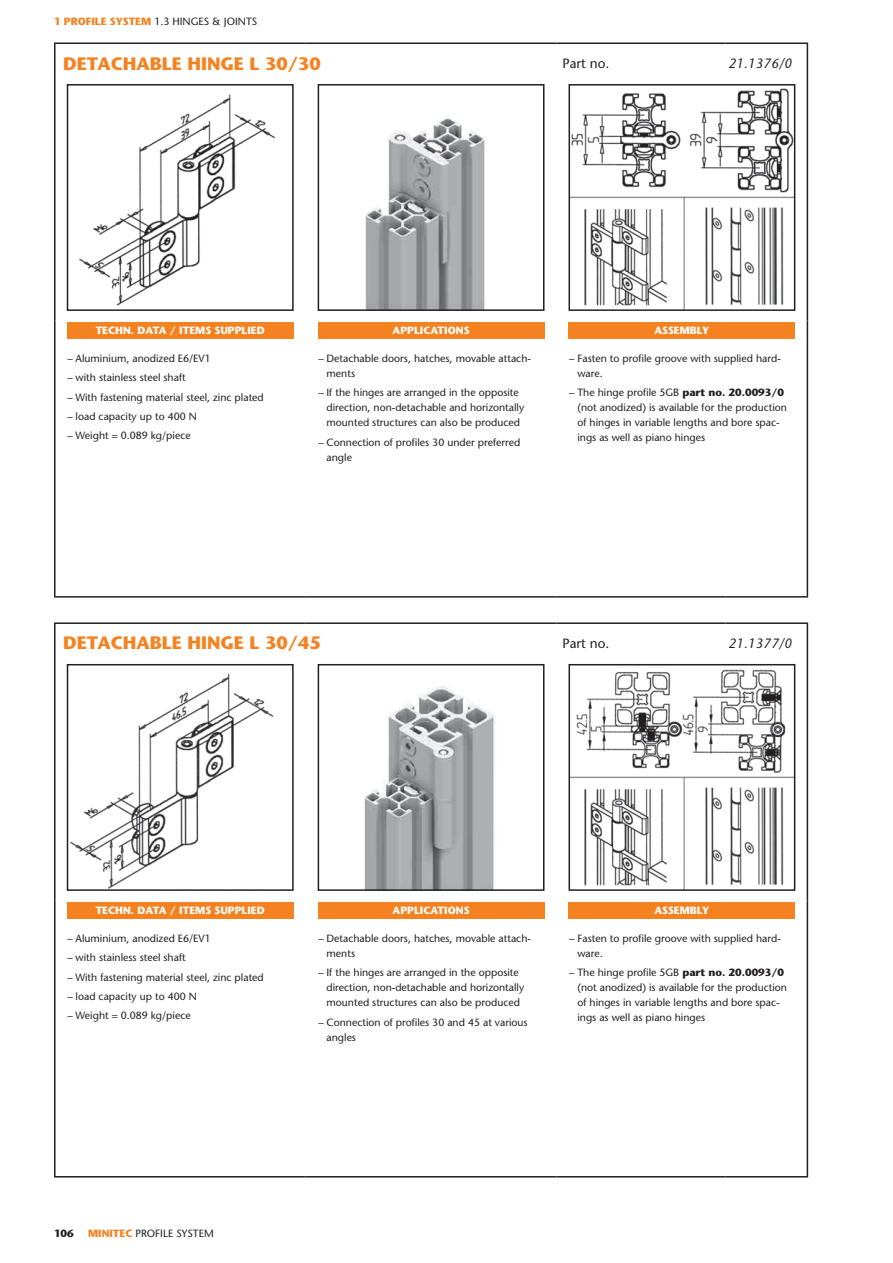
<style>
.page{position:relative;width:893px;height:1263px;background:#fff}
.page>*{position:absolute;margin:0;border:0;box-sizing:border-box;transform-origin:0 0}
.t1{font:700 18px "Stone Sans";color:#f58220}
.t2{font:italic 13.5px "Stone Sans";color:#231f20}
.t3{font:13.5px "Stone Sans";color:#231f20}
.t4{font:10.5px/15px "Stone Sans";color:#231f20}
.t5{font:700 10.5px "Stone Sans";color:#fff}
.t6{font:700 10.5px "Stone Sans";color:#231f20}
.s1{font-weight:700;color:#f58220}
.s2{font-weight:700}
</style>
<div class="page">
<hr style="left:54px;top:43px;width:252px;height:1px;background:#231f20">
<hr style="left:54px;top:44px;width:2px;height:34px;background:#231f20">
<hr style="left:306px;top:43px;width:250px;height:1px;background:#231f20">
<hr style="left:54px;top:78px;width:2px;height:242px;background:#231f20">
<hr style="left:807px;top:78px;width:1px;height:242px;background:#231f20">
<hr style="left:54px;top:320px;width:2px;height:276px;background:#231f20">
<hr style="left:807px;top:320px;width:1px;height:276px;background:#231f20">
<hr style="left:54px;top:596px;width:252px;height:2px;background:#231f20">
<hr style="left:306px;top:596px;width:250px;height:2px;background:#231f20">
<hr style="left:556px;top:596px;width:170px;height:2px;background:#231f20">
<hr style="left:726px;top:596px;width:82px;height:2px;background:#231f20">
<hr style="left:556px;top:43px;width:170px;height:1px;background:#231f20">
<hr style="left:726px;top:43px;width:82px;height:1px;background:#231f20">
<hr style="left:807px;top:44px;width:1px;height:34px;background:#231f20">
<img style="left:79px;top:94px;width:196px;height:212px">
<div style="left:67px;top:84px;width:227px;height:227px;border:2px solid #231f20"></div>
<img style="left:364px;top:118px;width:122px;height:190px">
<div style="left:318px;top:84px;width:226px;height:227px;border:2px solid #231f20"></div>
<img style="left:571px;top:88px;width:221px;height:220px">
<div style="left:568px;top:84px;width:227px;height:227px;border:2px solid #231f20"></div>
<div style="left:67px;top:322px;width:226px;height:17px;background:#f58220"></div>
<div style="left:318px;top:322px;width:226px;height:17px;background:#f58220"></div>
<div style="left:569px;top:322px;width:226px;height:17px;background:#f58220"></div>
<hr style="left:54px;top:622px;width:252px;height:2px;background:#231f20">
<hr style="left:54px;top:624px;width:2px;height:34px;background:#231f20">
<hr style="left:306px;top:622px;width:250px;height:2px;background:#231f20">
<hr style="left:54px;top:658px;width:2px;height:242px;background:#231f20">
<hr style="left:807px;top:658px;width:1px;height:242px;background:#231f20">
<hr style="left:54px;top:900px;width:2px;height:276px;background:#231f20">
<hr style="left:807px;top:900px;width:1px;height:276px;background:#231f20">
<hr style="left:54px;top:1176px;width:252px;height:1px;background:#231f20">
<hr style="left:306px;top:1176px;width:250px;height:1px;background:#231f20">
<hr style="left:556px;top:1176px;width:170px;height:1px;background:#231f20">
<hr style="left:726px;top:1176px;width:82px;height:1px;background:#231f20">
<hr style="left:556px;top:622px;width:170px;height:2px;background:#231f20">
<hr style="left:726px;top:622px;width:82px;height:2px;background:#231f20">
<hr style="left:807px;top:624px;width:1px;height:34px;background:#231f20">
<img style="left:70px;top:673px;width:204px;height:215px">
<div style="left:67px;top:664px;width:227px;height:227px;border:2px solid #231f20"></div>
<img style="left:364px;top:686px;width:131px;height:202px">
<div style="left:318px;top:664px;width:226px;height:227px;border:2px solid #231f20"></div>
<img style="left:571px;top:669px;width:221px;height:219px">
<div style="left:568px;top:664px;width:227px;height:227px;border:2px solid #231f20"></div>
<div style="left:67px;top:902px;width:226px;height:16px;background:#f58220"></div>
<div style="left:318px;top:902px;width:226px;height:16px;background:#f58220"></div>
<div style="left:569px;top:902px;width:226px;height:16px;background:#f58220"></div>
<p class="t4" style="left:54px;top:14px;width:205px"><span class="s1">1 PROFILE SYSTEM</span> 1.3 HINGES &amp; JOINTS</p>
<h1 class="t1" style="left:63px;top:52px;width:259px">DETACHABLE HINGE L 30/30</h1>
<p class="t3" style="left:562px;top:56px;width:48px">Part no.</p>
<p class="t2" style="left:728px;top:56px;width:65px">21.1376/0</p>
<p class="t5" style="left:96px;top:324px;width:170px">TECHN. DATA / ITEMS SUPPLIED</p>
<p class="t4" style="left:67px;top:349px;width:198px;line-height:19.2px">− Aluminium, anodized E6/EV1<br>− with stainless steel shaft<br>− With fastening material steel, zinc plated − load capacity up to 400 N<br>− Weight = 0.089 kg/piece</p>
<p class="t5" style="left:393px;top:324px;width:78px">APPLICATIONS</p>
<p class="t4" style="left:326px;top:351px;width:206px;text-indent:-9px">− Detachable doors, hatches, movable attach&shy;ments</p>
<p class="t4" style="left:326px;top:385px;width:199px;text-indent:-9px">− If the hinges are arranged in the opposite direction, non-detachable and horizontally mounted structures can also be produced</p>
<p class="t4" style="left:326px;top:434px;width:195px;text-indent:-9px">− Connection of profiles 30 under preferred angle</p>
<p class="t5" style="left:654px;top:324px;width:57px">ASSEMBLY</p>
<p class="t4" style="left:577px;top:351px;width:205px;text-indent:-9px">− Fasten to profile groove with supplied hard&shy;ware.</p>
<p class="t4" style="left:577px;top:385px;width:211px;text-indent:-9px">− The hinge profile 5GB <span class="s2">part no. 20.0093/0 </span>(not anodized) is available for the production of hinges in variable lengths and bore spac&shy;ings as well as piano hinges</p>
<h1 class="t1" style="left:63px;top:632px;width:259px">DETACHABLE HINGE L 30/45</h1>
<p class="t3" style="left:562px;top:635px;width:48px">Part no.</p>
<p class="t2" style="left:728px;top:635px;width:65px">21.1377/0</p>
<p class="t5" style="left:96px;top:904px;width:170px">TECHN. DATA / ITEMS SUPPLIED</p>
<p class="t4" style="left:67px;top:929px;width:198px;line-height:19.2px">− Aluminium, anodized E6/EV1<br>− with stainless steel shaft<br>− With fastening material steel, zinc plated − load capacity up to 400 N<br>− Weight = 0.089 kg/piece</p>
<p class="t5" style="left:393px;top:904px;width:78px">APPLICATIONS</p>
<p class="t4" style="left:326px;top:931px;width:206px;text-indent:-9px">− Detachable doors, hatches, movable attach&shy;ments</p>
<p class="t4" style="left:326px;top:965px;width:199px;text-indent:-9px">− If the hinges are arranged in the opposite direction, non-detachable and horizontally mounted structures can also be produced</p>
<p class="t4" style="left:326px;top:1014px;width:203px;text-indent:-9px">− Connection of profiles 30 and 45 at various angles</p>
<p class="t5" style="left:654px;top:904px;width:57px">ASSEMBLY</p>
<p class="t4" style="left:577px;top:931px;width:205px;text-indent:-9px">− Fasten to profile groove with supplied hard&shy;ware.</p>
<p class="t4" style="left:577px;top:965px;width:211px;text-indent:-9px">− The hinge profile 5GB <span class="s2">part no. 20.0093/0 </span>(not anodized) is available for the production of hinges in variable lengths and bore spac&shy;ings as well as piano hinges</p>
<p class="t6" style="left:54px;top:1227px;width:21px">106</p>
<p class="t4" style="left:88px;top:1226px;width:127px"><span class="s1">MINITEC</span> PROFILE SYSTEM</p>
</div>
